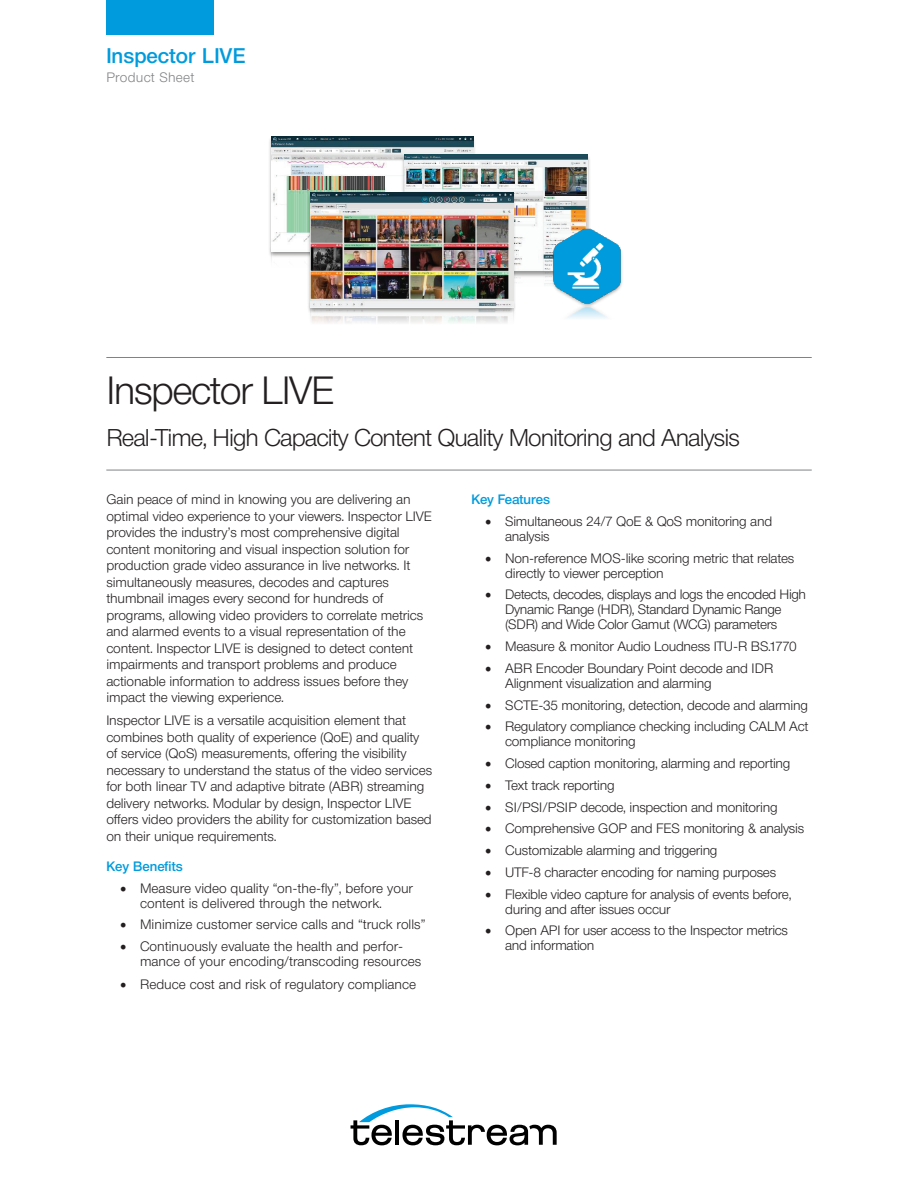
<style>
.page{position:relative;width:918px;height:1188px;background:#fff}
.page>*{position:absolute;margin:0;border:0;box-sizing:border-box;transform-origin:0 0}
.t1{font:300 39px "Neue Helvetica BQ";letter-spacing:-.04em;color:#231f20}
.t2{font:300 24px "Neue Helvetica BQ";letter-spacing:-.04em;color:#231f20}
.t3{font:500 21px "Neue Helvetica BQ";color:#009bdd}
.t4{font:300 13.5px/16.5px "Neue Helvetica BQ";letter-spacing:-.01em;color:#231f20}
.t5{font:300 13.5px/15px "Neue Helvetica BQ";letter-spacing:-.03em;color:#231f20}
.t6{font:500 13.5px "Neue Helvetica BQ";letter-spacing:-.01em;color:#009bdd}
.t7{font:300 13.5px "Neue Helvetica BQ";letter-spacing:.02em;color:#808285}
.s1{font-family:"Minion Pro";font-weight:400;font-size:18px}
</style>
<div class="page">
<svg style="left:351px;top:1104px;width:206px;height:41px"></svg>
<img style="left:269px;top:136px;width:206px;height:123px">
<img style="left:272px;top:136px;width:201px;height:115px">
<img style="left:400px;top:153px;width:190px;height:125px">
<img style="left:405px;top:154px;width:183px;height:117px">
<img style="left:310px;top:316px;width:204px;height:7px">
<img style="left:306px;top:191px;width:212px;height:125px">
<img style="left:311px;top:192px;width:202px;height:115px">
<img style="left:567px;top:312px;width:41px;height:7px">
<img style="left:548px;top:226px;width:51px;height:86px">
<img style="left:552px;top:228px;width:70px;height:78px">
<hr style="left:106px;top:357px;width:706px;height:1px;background:#808285">
<hr style="left:106px;top:470px;width:706px;height:1px;background:#808285">
<div style="left:106px;top:0;width:108px;height:34px;background:#009bdd"></div>
<h3 class="t3" style="left:106px;top:43px;width:141px">Inspector LIVE</h3>
<p class="t7" style="left:106px;top:69px;width:90px">Product Sheet</p>
<h1 class="t1" style="left:106px;top:366px;width:230px">Inspector LIVE</h1>
<h2 class="t2" style="left:106px;top:423px;width:635px">Real-Time, High Capacity Content Quality Monitoring and Analysis</h2>
<p class="t4" style="left:106px;top:491px;width:327px">Gain peace of mind in knowing you are delivering an optimal video experience to your viewers. Inspector LIVE provides the industry’s most comprehensive digital content monitoring and visual inspection solution for production grade video assurance in live networks. It simultaneously measures, decodes and captures thumbnail images every second for hundreds of programs, allowing video providers to correlate metrics and alarmed events to a visual representation of the content. Inspector LIVE is designed to detect content impairments and transport problems and produce actionable information to address issues before they impact the viewing experience.</p>
<p class="t4" style="left:106px;top:712px;width:327px">Inspector LIVE is a versatile acquisition element that combines both quality of experience (QoE) and quality of service (QoS) measurements, offering the visibility necessary to understand the status of the video services for both linear TV and adaptive bitrate (ABR) streaming delivery networks. Modular by design, Inspector LIVE offers video providers the ability for customization based on their unique requirements.</p>
<p class="t6" style="left:106px;top:857px;width:78px">Key Benefits</p>
<p class="t4" style="left:140px;top:880px;width:275px;line-height:15px;text-indent:-20px"><span class="s1">•</span> Measure video quality “on-the-fly”, before your content is delivered through the network.</p>
<p class="t4" style="left:120px;top:916px;width:307px"><span class="s1">•</span> Minimize customer service calls and “truck rolls”</p>
<p class="t4" style="left:140px;top:939px;width:283px;line-height:15px;text-indent:-20px"><span class="s1">•</span> Continuously evaluate the health and perfor&shy;mance of your encoding/transcoding resources</p>
<p class="t4" style="left:120px;top:976px;width:298px"><span class="s1">•</span> Reduce cost and risk of regulatory compliance</p>
<p class="t6" style="left:471px;top:491px;width:80px">Key Features</p>
<p class="t4" style="left:505px;top:514px;width:268px;line-height:15px;text-indent:-20px"><span class="s1">•</span> Simultaneous 24/7 QoE &amp; QoS monitoring and analysis</p>
<p class="t4" style="left:505px;top:550px;width:291px;line-height:15px;text-indent:-20px"><span class="s1">•</span> Non-reference MOS-like scoring metric that relates directly to viewer perception</p>
<p class="t5" style="left:505px;top:587px;width:303px;text-indent:-20px"><span class="s1">•</span> Detects, decodes, displays and logs the encoded High<br>Dynamic Range (HDR), Standard Dynamic Range (SDR) and Wide Color Gamut (WCG) parameters</p>
<p class="t4" style="left:485px;top:638px;width:313px"><span class="s1">•</span> Measure &amp; monitor Audio Loudness ITU-R BS.1770</p>
<p class="t4" style="left:505px;top:661px;width:270px;line-height:15px;text-indent:-20px"><span class="s1">•</span> ABR Encoder Boundary Point decode and IDR<br>Alignment visualization and alarming</p>
<p class="t4" style="left:485px;top:697px;width:325px"><span class="s1">•</span> SCTE-35 monitoring, detection, decode and alarming</p>
<p class="t4" style="left:505px;top:719px;width:305px;line-height:15px;text-indent:-20px"><span class="s1">•</span> Regulatory compliance checking including CALM Act compliance monitoring</p>
<p class="t4" style="left:485px;top:755px;width:307px"><span class="s1">•</span> Closed caption monitoring, alarming and reporting</p>
<p class="t4" style="left:485px;top:777px;width:131px"><span class="s1">•</span> Text track reporting</p>
<p class="t4" style="left:485px;top:799px;width:294px"><span class="s1">•</span> SI/PSI/PSIP decode, inspection and monitoring</p>
<p class="t4" style="left:485px;top:820px;width:321px"><span class="s1">•</span> Comprehensive GOP and FES monitoring &amp; analysis</p>
<p class="t4" style="left:485px;top:842px;width:234px"><span class="s1">•</span> Customizable alarming and triggering</p>
<p class="t4" style="left:485px;top:864px;width:293px"><span class="s1">•</span> UTF-8 character encoding for naming purposes</p>
<p class="t4" style="left:505px;top:886px;width:288px;line-height:15px;text-indent:-20px"><span class="s1">•</span> Flexible video capture for analysis of events before, during and after issues occur</p>
<p class="t4" style="left:505px;top:923px;width:284px;line-height:15px;text-indent:-20px"><span class="s1">•</span> Open API for user access to the Inspector metrics and information</p>
</div>
